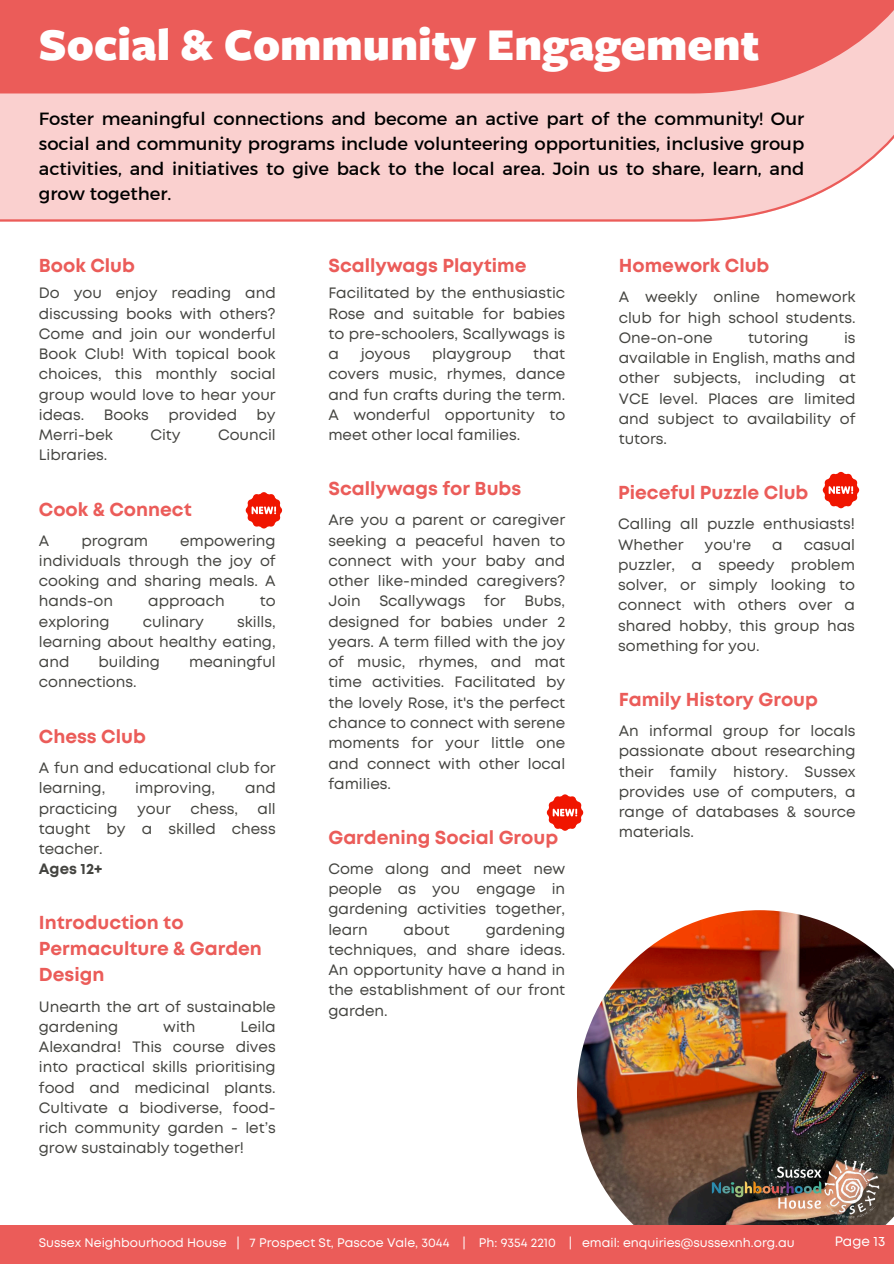
<style>
.page{position:relative;width:894px;height:1264px;background:#fff}
.page>*{position:absolute;margin:0;border:0;box-sizing:border-box;transform-origin:0 0}
.t1{font:900 47.25px "Freight Sans Pro";color:#fff}
.t2{font:700 18.75px/25.8px "Mont";color:#eb5c59}
.t3{font:18px/24.8px "Kief Montaser Regular";color:#000;text-align:justify}
.t4{font:15px/20.2px "Mont";color:#444440;text-align:justify}
.t5{font:13.5px "Mont";color:#fff}
.t6{font:12.45px "Mont";color:#fff}
.s1{font-weight:700}
</style>
<div class="page">
<img style="left:577px;top:910px;width:316px;height:314px">
<div style="left:0;top:1224px;width:893px;height:39px;background:#eb5c59"></div>
<div style="left:0;top:93px;width:893px;height:128px;background:#fad0cf"></div>
<div style="left:0;top:0;width:893px;height:93px;background:#eb5c59"></div>
<img style="left:702px;top:1156px;width:178px;height:62px">
<svg style="left:822px;top:471px;width:37px;height:37px"></svg>
<svg style="left:546px;top:794px;width:37px;height:37px"></svg>
<svg style="left:245px;top:492px;width:37px;height:37px"></svg>
<h2 class="t1" style="left:39px;top:12px;width:722px">Social &amp; Community Engagement</h2>
<h3 class="t3" style="left:39px;top:107px;width:766px">Foster meaningful connections and become an active part of the community! Our social and community programs include volunteering opportunities, inclusive group activities, and initiatives to give back to the local area. Join us to share, learn, and grow together.</h3>
<h2 class="t2" style="left:39px;top:254px;width:97px">Book Club</h2>
<h4 class="t4" style="left:39px;top:284px;width:238px">Do you enjoy reading and discussing books with others?<br>Come and join our wonderful Book Club! With topical book choices, this monthly social group would love to hear your ideas.</h4>
<h4 class="t4" style="left:104px;top:405px;width:47px">Books</h4>
<h4 class="t4" style="left:168px;top:405px;width:70px">provided</h4>
<h4 class="t4" style="left:256px;top:405px;width:21px">by</h4>
<h4 class="t4" style="left:39px;top:426px;width:76px">Merri-bek</h4>
<h4 class="t4" style="left:150px;top:426px;width:32px">City</h4>
<h4 class="t4" style="left:218px;top:426px;width:59px">Council</h4>
<h4 class="t4" style="left:39px;top:446px;width:70px">Libraries.</h4>
<h2 class="t2" style="left:39px;top:497px;width:154px">Cook &amp; Connect</h2>
<h4 class="t4" style="left:39px;top:531px;width:12px">A</h4>
<h4 class="t4" style="left:81px;top:531px;width:68px">program</h4>
<h4 class="t4" style="left:39px;top:531px;width:238px;text-indent:141px">empowering individuals through the joy of cooking and sharing meals. A hands-on</h4>
<h4 class="t4" style="left:148px;top:592px;width:78px">approach</h4>
<h4 class="t4" style="left:260px;top:592px;width:17px">to</h4>
<h4 class="t4" style="left:39px;top:612px;width:72px">exploring</h4>
<h4 class="t4" style="left:143px;top:612px;width:63px">culinary</h4>
<h4 class="t4" style="left:39px;top:612px;width:238px;text-indent:198px">skills, learning about healthy eating, and</h4>
<h4 class="t4" style="left:98px;top:653px;width:63px">building</h4>
<h4 class="t4" style="left:189px;top:653px;width:88px">meaningful</h4>
<h4 class="t4" style="left:39px;top:673px;width:99px">connections.</h4>
<p class="t2" style="left:39px;top:724px;width:108px">Chess Club</p>
<h2 class="t4" style="left:39px;top:758px;width:238px">A fun and educational club for learning,</h2>
<h2 class="t4" style="left:135px;top:779px;width:81px">improving,</h2>
<h2 class="t4" style="left:245px;top:779px;width:32px">and</h2>
<h2 class="t4" style="left:39px;top:799px;width:238px;text-align:left;text-indent:218px">all taught by a skilled chess teacher.<br><span class="s1">Ages 12+</span></h2>
<h2 class="t2" style="left:39px;top:911px;width:224px">Introduction to<br>Permaculture &amp; Garden<br>Design</h2>
<p class="t4" style="left:39px;top:997px;width:238px">Unearth the art of sustainable gardening</p>
<h2 class="t4" style="left:39px;top:799px;width:80px">practicing</h2>
<h2 class="t4" style="left:137px;top:799px;width:35px">your</h2>
<h2 class="t4" style="left:190px;top:799px;width:49px">chess,</h2>
<p class="t4" style="left:39px;top:1017px;width:238px;text-indent:201px">Leila Alexandra! This course dives into practical skills prioritising food and medicinal plants.<br>Cultivate a biodiverse, food&shy;rich community garden - let’s grow sustainably together!</p>
<p class="t4" style="left:163px;top:1017px;width:34px">with</p>
<h2 class="t2" style="left:328px;top:254px;width:200px">Scallywags Playtime</h2>
<h4 class="t4" style="left:328px;top:284px;width:238px">Facilitated by the enthusiastic Rose and suitable for babies to pre-schoolers, Scallywags is a</h4>
<h4 class="t4" style="left:328px;top:345px;width:238px;text-indent:205px">that covers music, rhymes, dance and fun crafts during the term.<br>A wonderful opportunity to meet other local families.</h4>
<h4 class="t4" style="left:360px;top:345px;width:51px">joyous</h4>
<h4 class="t4" style="left:432px;top:345px;width:81px">playgroup</h4>
<h4 class="t2" style="left:328px;top:477px;width:194px">Scallywags for Bubs</h4>
<h4 class="t4" style="left:328px;top:511px;width:238px">Are you a parent or caregiver seeking a peaceful haven to connect with your baby and other like-minded caregivers?<br>Join Scallywags for Bubs, designed for babies under 2 years. A term filled with the joy of music, rhymes, and mat time activities. Facilitated by the lovely Rose, it's the perfect chance to connect with serene moments for your little one and connect with other local families.</h4>
<h2 class="t2" style="left:328px;top:825px;width:231px">Gardening Social Group</h2>
<h4 class="t4" style="left:328px;top:859px;width:238px">Come along and meet new people as you engage in gardening activities together, learn</h4>
<h4 class="t4" style="left:328px;top:920px;width:238px;text-indent:157px">gardening techniques, and share ideas.<br>An opportunity have a hand in the establishment of our front garden.</h4>
<h4 class="t4" style="left:403px;top:920px;width:48px">about</h4>
<h2 class="t2" style="left:618px;top:254px;width:152px">Homework Club</h2>
<h4 class="t4" style="left:618px;top:288px;width:238px">A weekly online homework club for high school students.<br>One-on-one</h4>
<h4 class="t4" style="left:618px;top:329px;width:238px;text-indent:225px">is available in English, maths and other subjects, including at VCE level. Places are limited and subject to availability of tutors.</h4>
<h4 class="t4" style="left:747px;top:329px;width:62px">tutoring</h4>
<p class="t2" style="left:618px;top:481px;width:192px">Pieceful Puzzle Club</p>
<h2 class="t4" style="left:618px;top:515px;width:238px">Calling all puzzle enthusiasts!<br>Whether</h2>
<h2 class="t4" style="left:618px;top:535px;width:238px;text-indent:185px">casual puzzler, a speedy problem solver, or simply looking to connect with others over a shared hobby, this group has something for you.</h2>
<h4 class="t2" style="left:618px;top:688px;width:200px">Family History Group</h4>
<p class="t4" style="left:618px;top:722px;width:238px">An informal group for locals passionate about researching their family history. Sussex provides use of computers, a range of databases &amp; source materials.</p>
<h2 class="t4" style="left:704px;top:535px;width:48px">you're</h2>
<h2 class="t4" style="left:772px;top:535px;width:12px">a</h2>
<h4 class="t6" style="left:39px;top:1237px;width:757px">Sussex Neighbourhood House | 7 Prospect St, Pascoe Vale, 3044 | Ph: 9354 2210 | email: enquiries@sussexnh.org.au</h4>
<p class="t5" style="left:834px;top:1236px;width:52px">Page 13</p>
</div>
